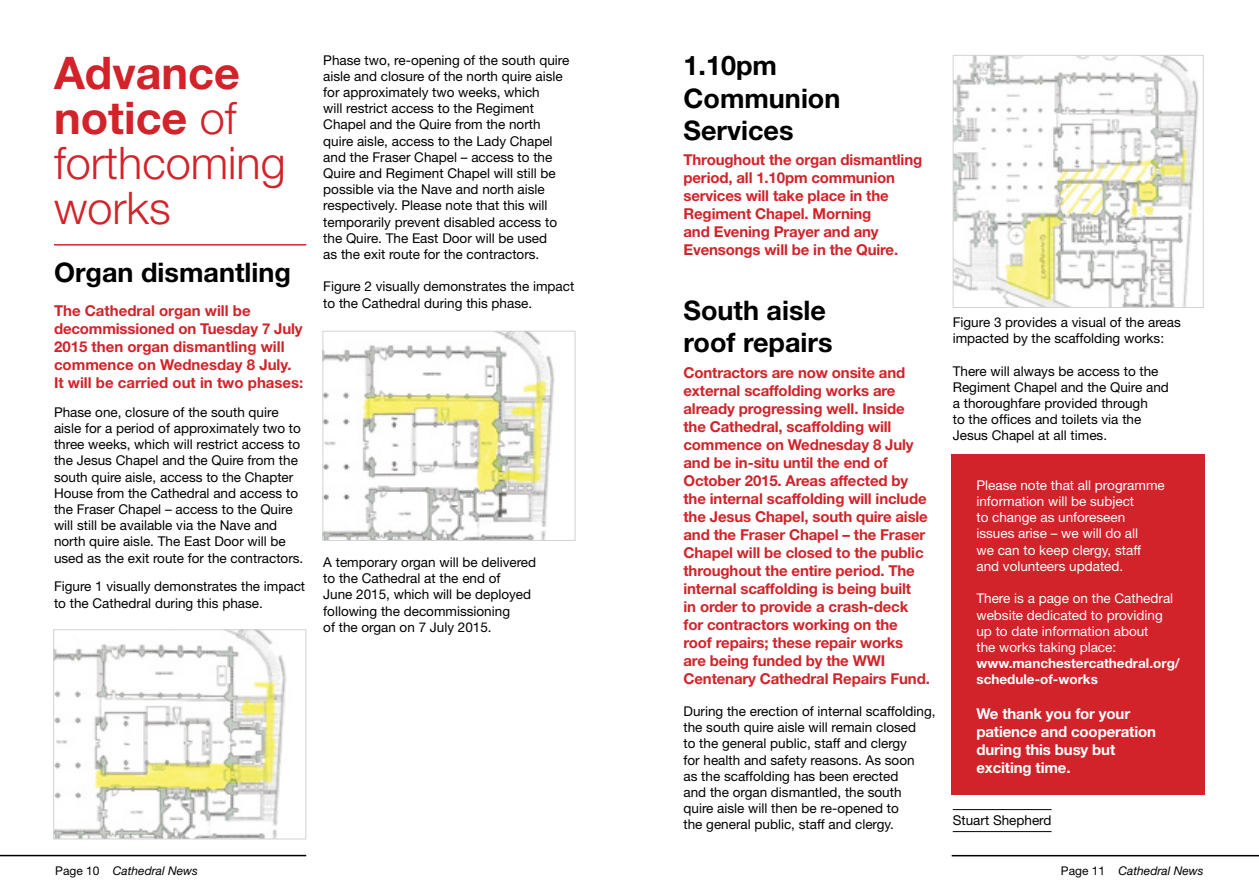
<style>
.page{position:relative;width:1259px;height:893px;background:#fff}
.page>*{position:absolute;margin:0;border:0;box-sizing:border-box;transform-origin:0 0}
.t1{font:300 45px/45px "Helvetica Neue";color:#d2232a}
.t2{font:700 27px/32.4px "Helvetica Neue";color:#000}
.t3{font:700 15px/18px "Helvetica Neue";letter-spacing:-.01em;color:#d2232a}
.t4{font:700 15px/18px "Helvetica Neue";letter-spacing:-.01em;color:#fff}
.t5{font:13.5px/16.2px "Helvetica Neue";color:#000}
.t6{font:13.5px/16.2px "Helvetica Neue";color:#fff}
.t7{font:700 13.5px/16.2px "Helvetica Neue";color:#fff}
.t8{font:italic 12px "Helvetica Neue";color:#000}
.s1{font-weight:700}
.s2{font-style:normal}
</style>
<div class="page">
<hr style="left:54px;top:244px;width:252px;height:2px;background:#d2232a">
<div style="left:951px;top:454px;width:254px;height:340px;background:#d2232a"></div>
<img style="left:324px;top:333px;width:231px;height:206px">
<div style="left:322px;top:331px;width:253px;height:210px;border:1px solid #d1d3d4"></div>
<img style="left:55px;top:631px;width:231px;height:206px">
<div style="left:53px;top:629px;width:253px;height:210px;border:1px solid #d1d3d4"></div>
<img style="left:954px;top:57px;width:245px;height:249px">
<div style="left:952px;top:55px;width:251px;height:253px;border:1px solid #d1d3d4"></div>
<hr style="left:952px;top:809px;width:99px;height:1px;background:#000">
<hr style="left:952px;top:831px;width:99px;height:1px;background:#000">
<hr style="left:0;top:855px;width:306px;height:1px;background:#000">
<hr style="left:951px;top:855px;width:308px;height:1px;background:#000">
<h1 class="t1" style="left:54px;top:50px;width:233px"><span class="s1">Advance notice</span> of forthcoming works</h1>
<h2 class="t2" style="left:54px;top:255px;width:238px">Organ dismantling</h2>
<p class="t3" style="left:54px;top:301px;width:251px">The Cathedral organ will be decommissioned on Tuesday 7 July<br>2015 then organ dismantling will commence on Wednesday 8 July.<br>It will be carried out in two phases:</p>
<p class="t5" style="left:54px;top:404px;width:251px">Phase one, closure of the south quire aisle for a period of approximately two to three weeks, which will restrict access to the Jesus Chapel and the Quire from the south quire aisle, access to the Chapter House from the Cathedral and access to the Fraser Chapel – access to the Quire will still be available via the Nave and north quire aisle. The East Door will be used as the exit route for the contractors.</p>
<p class="t5" style="left:54px;top:578px;width:253px">Figure 1 visually demonstrates the impact to the Cathedral during this phase.</p>
<p class="t5" style="left:323px;top:52px;width:248px">Phase two, re-opening of the south quire aisle and closure of the north quire aisle for approximately two weeks, which<br>will restrict access to the Regiment Chapel and the Quire from the north quire aisle, access to the Lady Chapel and the Fraser Chapel – access to the Quire and Regiment Chapel will still be possible via the Nave and north aisle respectively. Please note that this will temporarily prevent disabled access to the Quire. The East Door will be used<br>as the exit route for the contractors.</p>
<p class="t5" style="left:323px;top:278px;width:253px">Figure 2 visually demonstrates the impact to the Cathedral during this phase.</p>
<p class="t5" style="left:323px;top:554px;width:214px">A temporary organ will be delivered to the Cathedral at the end of<br>June 2015, which will be deployed following the decommissioning<br>of the organ on 7 July 2015.</p>
<h2 class="t2" style="left:683px;top:49px;width:158px">1.10pm<br>Communion<br>Services</h2>
<p class="t3" style="left:683px;top:150px;width:240px">Throughout the organ dismantling period, all 1.10pm communion services will take place in the<br>Regiment Chapel. Morning<br>and Evening Prayer and any<br>Evensongs will be in the Quire.</p>
<h2 class="t2" style="left:683px;top:293px;width:150px">South aisle roof repairs</h2>
<p class="t3" style="left:683px;top:363px;width:248px">Contractors are now onsite and external scaffolding works are already progressing well. Inside the Cathedral, scaffolding will commence on Wednesday 8 July and be in-situ until the end of<br>October 2015. Areas affected by the internal scaffolding will include the Jesus Chapel, south quire aisle and the Fraser Chapel – the Fraser<br>Chapel will be closed to the public throughout the entire period. The internal scaffolding is being built<br>in order to provide a crash-deck for contractors working on the roof repairs; these repair works<br>are being funded by the WWI<br>Centenary Cathedral Repairs Fund.</p>
<p class="t5" style="left:683px;top:703px;width:254px">During the erection of internal scaffolding, the south quire aisle will remain closed<br>to the general public, staff and clergy<br>for health and safety reasons. As soon<br>as the scaffolding has been erected<br>and the organ dismantled, the south<br>quire aisle will then be re-opened to<br>the general public, staff and clergy.</p>
<p class="t5" style="left:952px;top:314px;width:230px">Figure 3 provides a visual of the areas impacted by the scaffolding works:</p>
<p class="t5" style="left:952px;top:363px;width:218px">There will always be access to the<br>Regiment Chapel and the Quire and a thoroughfare provided through<br>to the offices and toilets via the<br>Jesus Chapel at all times.</p>
<p class="t6" style="left:976px;top:477px;width:190px">Please note that all programme information will be subject<br>to change as unforeseen issues arise – we will do all<br>we can to keep clergy, staff and volunteers updated.</p>
<p class="t6" style="left:976px;top:590px;width:198px">There is a page on the Cathedral website dedicated to providing up to date information about<br>the works taking place:</p>
<p class="t7" style="left:976px;top:655px;width:205px">www.manchestercathedral.org/ schedule-of-works</p>
<p class="t4" style="left:976px;top:704px;width:181px">We thank you for your patience and cooperation during this busy but exciting time.</p>
<p class="t5" style="left:952px;top:812px;width:100px">Stuart Shepherd</p>
<p class="t8" style="left:55px;top:863px;width:144px"><span class="s2">Page 10</span> Cathedral News</p>
<p class="t8" style="left:1061px;top:863px;width:144px"><span class="s2">Page 11</span> Cathedral News</p>
</div>
